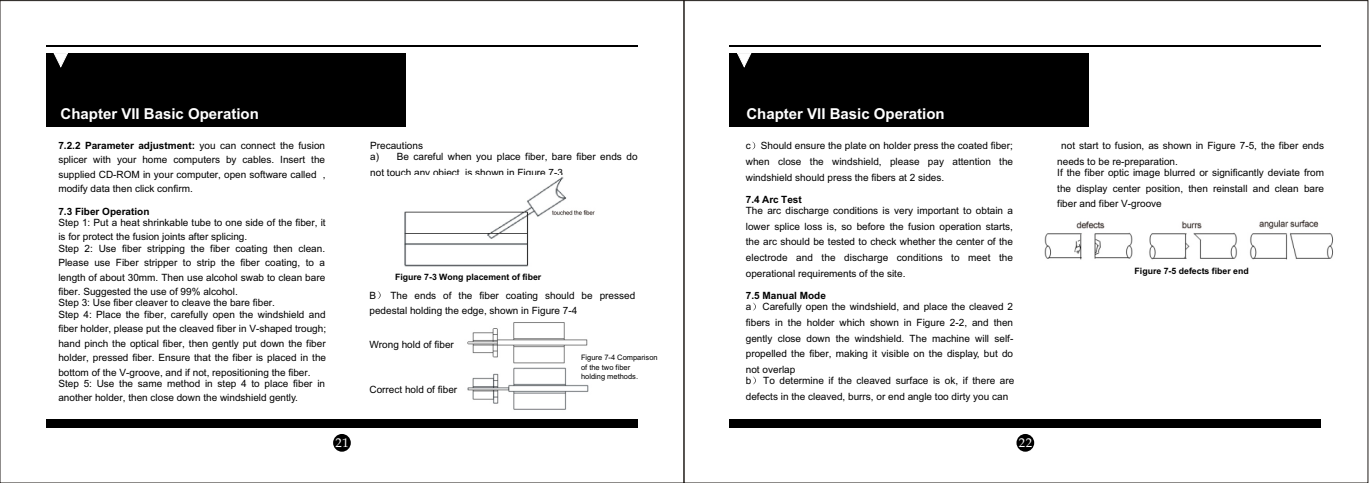
<style>
.page{position:relative;width:1369px;height:483px;background:#fff}
.page>*{position:absolute;margin:0;border:0;box-sizing:border-box;transform-origin:0 0}
.t1{font:700 15px "Arial";color:#fff}
.t2{font:12.5px "Book Antiqua";color:#fff}
.t3{font:10px/15.6px "Arial";color:#000;text-align:justify}
.t4{font:700 10px "Arial";color:#000}
.t5{font:700 8.75px "Arial";color:#000}
.t6{font:7.5px/9.8px "Arial";color:#000}
.s1{font-weight:700}
</style>
<div class="page">
<hr style="left:46px;top:45px;width:592px;height:2px;background:#000">
<div style="left:46px;top:53px;width:360px;height:74px;background:#000"></div>
<svg style="left:54px;top:53px;width:14px;height:14px"></svg>
<div style="left:46px;top:419px;width:592px;height:9px;background:#000"></div>
<div style="left:333px;top:434px;width:18px;height:17px;background:#000;border-radius:50%"></div>
<div style="left:729px;top:419px;width:592px;height:9px;background:#000"></div>
<div style="left:1016px;top:434px;width:18px;height:17px;background:#000;border-radius:50%"></div>
<hr style="left:729px;top:45px;width:592px;height:2px;background:#000">
<div style="left:729px;top:53px;width:360px;height:74px;background:#000"></div>
<svg style="left:737px;top:53px;width:14px;height:14px"></svg>
<img style="left:404px;top:177px;width:191px;height:90px">
<img style="left:467px;top:322px;width:122px;height:88px">
<svg style="left:753px;top:302px;width:3px;height:8px"></svg>
<svg style="left:753px;top:376px;width:3px;height:8px"></svg>
<img style="left:1044px;top:220px;width:290px;height:40px">
<h1 class="t1" style="left:61px;top:108px;width:200px">Chapter VII Basic Operation</h1>
<p class="t3" style="left:58px;top:139px;width:269px;line-height:14.5px"><span class="s1">7.2.2 Parameter adjustment:</span> you can connect the fusion splicer with your home computers by cables. Insert the supplied CD-ROM in your computer, open software called , modify data then click confirm.</p>
<p class="t4" style="left:58px;top:207px;width:93px">7.3 Fiber Operation</p>
<p class="t3" style="left:58px;top:216px;width:269px;line-height:14.5px">Step 1: Put a heat shrinkable tube to one side of the fiber, it is for protect the fusion joints after splicing.</p>
<p class="t3" style="left:58px;top:242px;width:268px;line-height:14.5px">Step 2: Use fiber stripping the fiber coating then clean.<br>Please use Fiber stripper to strip the fiber coating, to a length of about 30mm. Then use alcohol swab to clean bare fiber. Suggested the use of 99% alcohol.</p>
<p class="t3" style="left:58px;top:298px;width:269px;line-height:11.1px">Step 3: Use fiber cleaver to cleave the bare fiber.<br>Step 4: Place the fiber, carefully open the windshield and</p>
<p class="t3" style="left:58px;top:322px;width:269px;line-height:14.5px">fiber holder, please put the cleaved fiber in V-shaped trough; hand pinch the optical fiber, then gently put down the fiber holder, pressed fiber. Ensure that the fiber is placed in the bottom of the V-groove, and if not, repositioning the fiber.</p>
<p class="t3" style="left:58px;top:377px;width:268px;line-height:14.5px">Step 5: Use the same method in step 4 to place fiber in another holder, then close down the windshield gently.</p>
<p class="t3" style="left:370px;top:140px;width:269px;line-height:11.1px">Precautions<br>a) Be careful when you place fiber, bare fiber ends do</p>
<p class="t3" style="left:370px;top:165px;width:194px">not touch any object, is shown in Figure 7-3</p>
<p class="t5" style="left:395px;top:273px;width:148px">Figure 7-3 Wong placement of fiber</p>
<p class="t3" style="left:369px;top:288px;width:267px;text-indent:21px">The ends of the fiber coating should be pressed pedestal holding the edge, shown in Figure 7-4</p>
<p class="t3" style="left:369px;top:337px;width:86px">Wrong hold of fiber</p>
<p class="t3" style="left:369px;top:382px;width:89px">Correct hold of fiber</p>
<p class="t3" style="left:369px;top:288px;width:8px">B</p>
<p class="t6" style="left:581px;top:353px;width:78px">Figure 7-4 Comparison of the two fiber<br>holding methods.</p>
<h1 class="t1" style="left:746px;top:108px;width:200px">Chapter VII Basic Operation</h1>
<p class="t3" style="left:746px;top:139px;width:269px">c Should ensure the plate on holder press the coated fiber; when close the windshield, please pay attention the windshield should press the fibers at 2 sides.</p>
<p class="t4" style="left:746px;top:195px;width:57px">7.4 Arc Test</p>
<p class="t3" style="left:746px;top:203px;width:269px">The arc discharge conditions is very important to obtain a lower splice loss is, so before the fusion operation starts, the arc should be tested to check whether the center of the electrode and the discharge conditions to meet the operational requirements of the site.</p>
<p class="t4" style="left:746px;top:291px;width:82px">7.5 Manual Mode</p>
<p class="t3" style="left:746px;top:300px;width:269px">a Carefully open the windshield, and place the cleaved 2 fibers in the holder which shown in Figure 2-2, and then gently close down the windshield. The machine will self&shy;propelled the fiber, making it visible on the display, but do not overlap</p>
<p class="t3" style="left:746px;top:373px;width:270px">b To determine if the cleaved surface is ok, if there are defects in the cleaved, burrs, or end angle too dirty you can</p>
<p class="t2" style="left:336px;top:438px;width:15px">21</p>
<p class="t2" style="left:1019px;top:438px;width:15px">22</p>
<p class="t3" style="left:1057px;top:139px;width:268px;text-indent:4px">not start to fusion, as shown in Figure 7-5, the fiber ends needs to be re-preparation.</p>
<p class="t3" style="left:1057px;top:165px;width:268px">If the fiber optic image blurred or significantly deviate from the display center position, then reinstall and clean bare fiber and fiber V-groove</p>
<p class="t5" style="left:1134px;top:268px;width:116px">Figure 7-5 defects fiber end</p>
</div>
